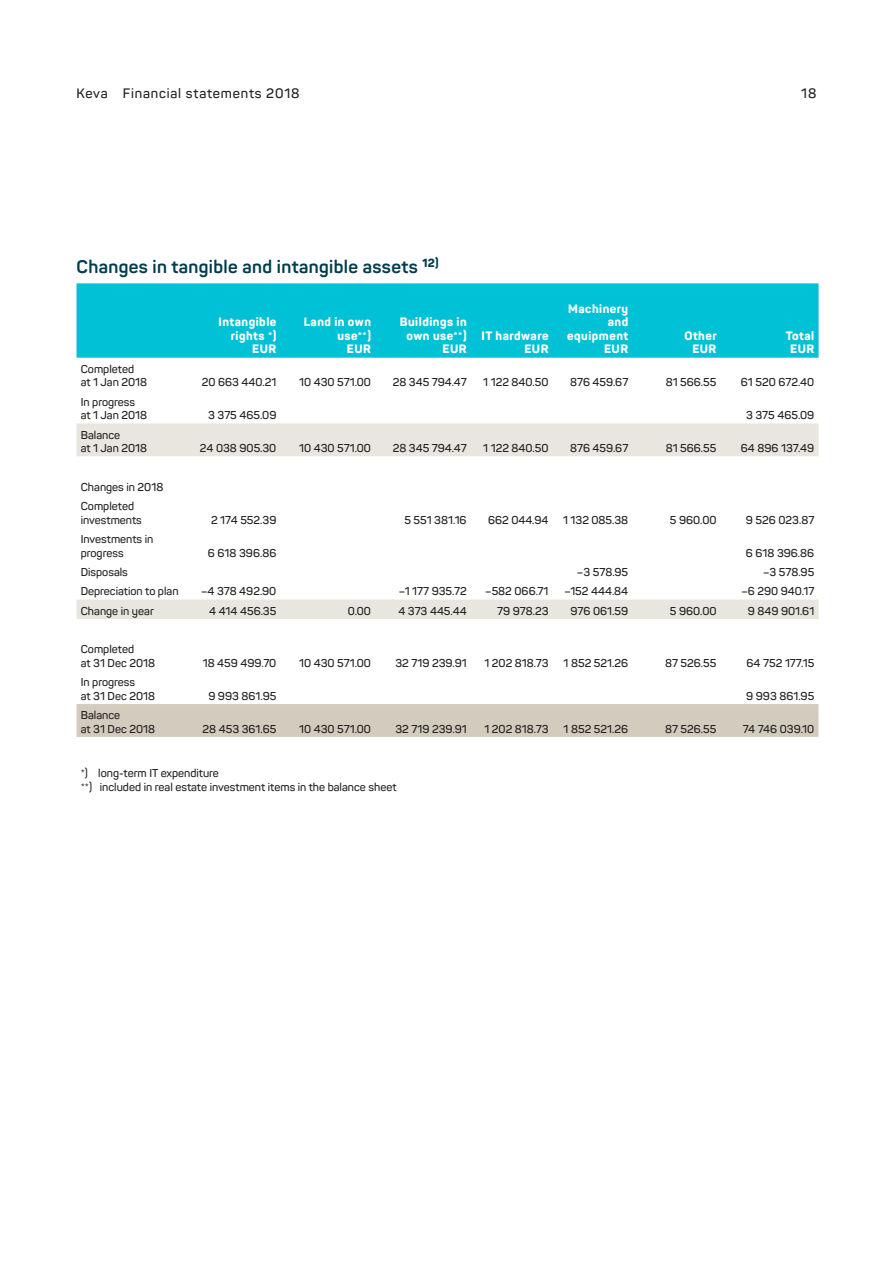
<style>
.page{position:relative;width:893px;height:1263px;background:#fff}
.page>*{position:absolute;margin:0;border:0;box-sizing:border-box;transform-origin:0 0}
.otsikko_2{font:700 18px "Panton";letter-spacing:.02em;color:#003d4c}
.t1{font:600 13.5px "Panton";letter-spacing:.06em;color:#231f20}
.taulukko_2{font:800 12px/13.5px "Panton";letter-spacing:.04em;color:#fff;text-align:right}
.taulukko_1{font:600 11.25px/13.5px "Panton";color:#231f20}
</style>
<div class="page">
<div style="left:77px;top:283px;width:742px;height:75px;background:#00c1d5"></div>
<svg style="left:77px;top:423px;width:742px;height:196px"></svg>
<div style="left:77px;top:704px;width:742px;height:33px;background:#d1ccbd"></div>
<p class="t1" style="left:77px;top:85px;width:225px">Keva Financial statements 2018</p>
<p class="t1" style="left:801px;top:85px;width:17px">18</p>
<p class="otsikko_2" style="left:77px;top:255px;width:364px">Changes in tangible and intangible assets <sup>12)</sup></p>
<p class="taulukko_2" style="left:219px;top:315px;width:59px">Intangible</p>
<p class="taulukko_2" style="left:231px;top:329px;width:47px">rights *)</p>
<p class="taulukko_2" style="left:252px;top:342px;width:26px">EUR</p>
<p class="taulukko_2" style="left:304px;top:315px;width:69px">Land in own</p>
<p class="taulukko_2" style="left:337px;top:329px;width:35px">use**)</p>
<p class="taulukko_2" style="left:347px;top:342px;width:26px">EUR</p>
<p class="taulukko_2" style="left:400px;top:315px;width:68px">Buildings in</p>
<p class="taulukko_2" style="left:407px;top:329px;width:62px">own use**)</p>
<p class="taulukko_2" style="left:443px;top:342px;width:26px">EUR</p>
<p class="taulukko_2" style="left:482px;top:329px;width:68px">IT hardware</p>
<p class="taulukko_2" style="left:524px;top:342px;width:26px">EUR</p>
<p class="taulukko_2" style="left:568px;top:302px;width:62px">Machinery and</p>
<p class="taulukko_2" style="left:567px;top:329px;width:62px">equipment</p>
<p class="taulukko_2" style="left:604px;top:342px;width:26px">EUR</p>
<p class="taulukko_2" style="left:684px;top:329px;width:34px">Other</p>
<p class="taulukko_2" style="left:692px;top:342px;width:26px">EUR</p>
<p class="taulukko_2" style="left:786px;top:329px;width:30px">Total</p>
<p class="taulukko_2" style="left:790px;top:342px;width:26px">EUR</p>
<p class="taulukko_1" style="left:81px;top:362px;width:68px">Completed<br>at 1 Jan 2018</p>
<p class="taulukko_1" style="left:81px;top:395px;width:68px">In progress at 1 Jan 2018</p>
<p class="taulukko_1" style="left:81px;top:428px;width:68px">Balance<br>at 1 Jan 2018</p>
<p class="taulukko_1" style="left:81px;top:480px;width:84px">Changes in 2018</p>
<p class="taulukko_1" style="left:81px;top:499px;width:63px">Completed investments</p>
<p class="taulukko_1" style="left:81px;top:532px;width:74px">Investments in progress</p>
<p class="taulukko_1" style="left:202px;top:375px;width:76px">20 663 440.21</p>
<p class="taulukko_1" style="left:299px;top:375px;width:73px">10 430 571.00</p>
<p class="taulukko_1" style="left:393px;top:375px;width:75px">28 345 794.47</p>
<p class="taulukko_1" style="left:483px;top:375px;width:67px">1 122 840.50</p>
<p class="taulukko_1" style="left:570px;top:375px;width:60px">876 459.67</p>
<p class="taulukko_1" style="left:666px;top:375px;width:52px">81 566.55</p>
<p class="taulukko_1" style="left:741px;top:375px;width:75px">61 520 672.40</p>
<p class="taulukko_1" style="left:208px;top:408px;width:70px">3 375 465.09</p>
<p class="taulukko_1" style="left:746px;top:408px;width:70px">3 375 465.09</p>
<p class="taulukko_1" style="left:200px;top:441px;width:78px">24 038 905.30</p>
<p class="taulukko_1" style="left:299px;top:441px;width:73px">10 430 571.00</p>
<p class="taulukko_1" style="left:393px;top:441px;width:75px">28 345 794.47</p>
<p class="taulukko_1" style="left:483px;top:441px;width:67px">1 122 840.50</p>
<p class="taulukko_1" style="left:570px;top:441px;width:60px">876 459.67</p>
<p class="taulukko_1" style="left:666px;top:441px;width:52px">81 566.55</p>
<p class="taulukko_1" style="left:741px;top:441px;width:75px">64 896 137.49</p>
<p class="taulukko_1" style="left:211px;top:513px;width:67px">2 174 552.39</p>
<p class="taulukko_1" style="left:404px;top:513px;width:64px">5 551 381.16</p>
<p class="taulukko_1" style="left:488px;top:513px;width:62px">662 044.94</p>
<p class="taulukko_1" style="left:563px;top:513px;width:67px">1 132 085.38</p>
<p class="taulukko_1" style="left:670px;top:513px;width:48px">5 960.00</p>
<p class="taulukko_1" style="left:746px;top:513px;width:70px">9 526 023.87</p>
<p class="taulukko_1" style="left:208px;top:546px;width:70px">6 618 396.86</p>
<p class="taulukko_1" style="left:746px;top:546px;width:70px">6 618 396.86</p>
<p class="taulukko_1" style="left:81px;top:565px;width:49px">Disposals</p>
<p class="taulukko_1" style="left:577px;top:565px;width:53px">–3 578.95</p>
<p class="taulukko_1" style="left:763px;top:565px;width:53px">–3 578.95</p>
<p class="taulukko_1" style="left:81px;top:584px;width:99px">Depreciation to plan</p>
<p class="taulukko_1" style="left:201px;top:584px;width:77px">–4 378 492.90</p>
<p class="taulukko_1" style="left:399px;top:584px;width:69px">–1 177 935.72</p>
<p class="taulukko_1" style="left:485px;top:584px;width:65px">–582 066.71</p>
<p class="taulukko_1" style="left:564px;top:584px;width:65px">–152 444.84</p>
<p class="taulukko_1" style="left:741px;top:584px;width:74px">–6 290 940.17</p>
<p class="taulukko_1" style="left:81px;top:604px;width:75px">Change in year</p>
<p class="taulukko_1" style="left:209px;top:604px;width:69px">4 414 456.35</p>
<p class="taulukko_1" style="left:348px;top:604px;width:25px">0.00</p>
<p class="taulukko_1" style="left:398px;top:604px;width:70px">4 373 445.44</p>
<p class="taulukko_1" style="left:497px;top:604px;width:53px">79 978.23</p>
<p class="taulukko_1" style="left:571px;top:604px;width:59px">976 061.59</p>
<p class="taulukko_1" style="left:670px;top:604px;width:48px">5 960.00</p>
<p class="taulukko_1" style="left:748px;top:604px;width:68px">9 849 901.61</p>
<p class="taulukko_1" style="left:81px;top:643px;width:76px">Completed<br>at 31 Dec 2018</p>
<p class="taulukko_1" style="left:203px;top:656px;width:75px">18 459 499.70</p>
<p class="taulukko_1" style="left:299px;top:656px;width:73px">10 430 571.00</p>
<p class="taulukko_1" style="left:395px;top:656px;width:73px">32 719 239.91</p>
<p class="taulukko_1" style="left:484px;top:656px;width:66px">1 202 818.73</p>
<p class="taulukko_1" style="left:563px;top:656px;width:66px">1 852 521.26</p>
<p class="taulukko_1" style="left:665px;top:656px;width:53px">87 526.55</p>
<p class="taulukko_1" style="left:747px;top:656px;width:69px">64 752 177.15</p>
<p class="taulukko_1" style="left:81px;top:675px;width:76px">In progress<br>at 31 Dec 2018</p>
<p class="taulukko_1" style="left:208px;top:689px;width:70px">9 993 861.95</p>
<p class="taulukko_1" style="left:746px;top:689px;width:70px">9 993 861.95</p>
<p class="taulukko_1" style="left:81px;top:708px;width:76px">Balance<br>at 31 Dec 2018</p>
<p class="taulukko_1" style="left:202px;top:722px;width:75px">28 453 361.65</p>
<p class="taulukko_1" style="left:299px;top:722px;width:73px">10 430 571.00</p>
<p class="taulukko_1" style="left:395px;top:722px;width:73px">32 719 239.91</p>
<p class="taulukko_1" style="left:484px;top:722px;width:66px">1 202 818.73</p>
<p class="taulukko_1" style="left:563px;top:722px;width:66px">1 852 521.26</p>
<p class="taulukko_1" style="left:665px;top:722px;width:53px">87 526.55</p>
<p class="taulukko_1" style="left:743px;top:722px;width:73px">74 746 039.10</p>
<p class="taulukko_1" style="left:81px;top:766px;width:140px">*) long-term IT expenditure</p>
<p class="taulukko_1" style="left:81px;top:780px;width:317px">**) included in real estate investment items in the balance sheet</p>
</div>
